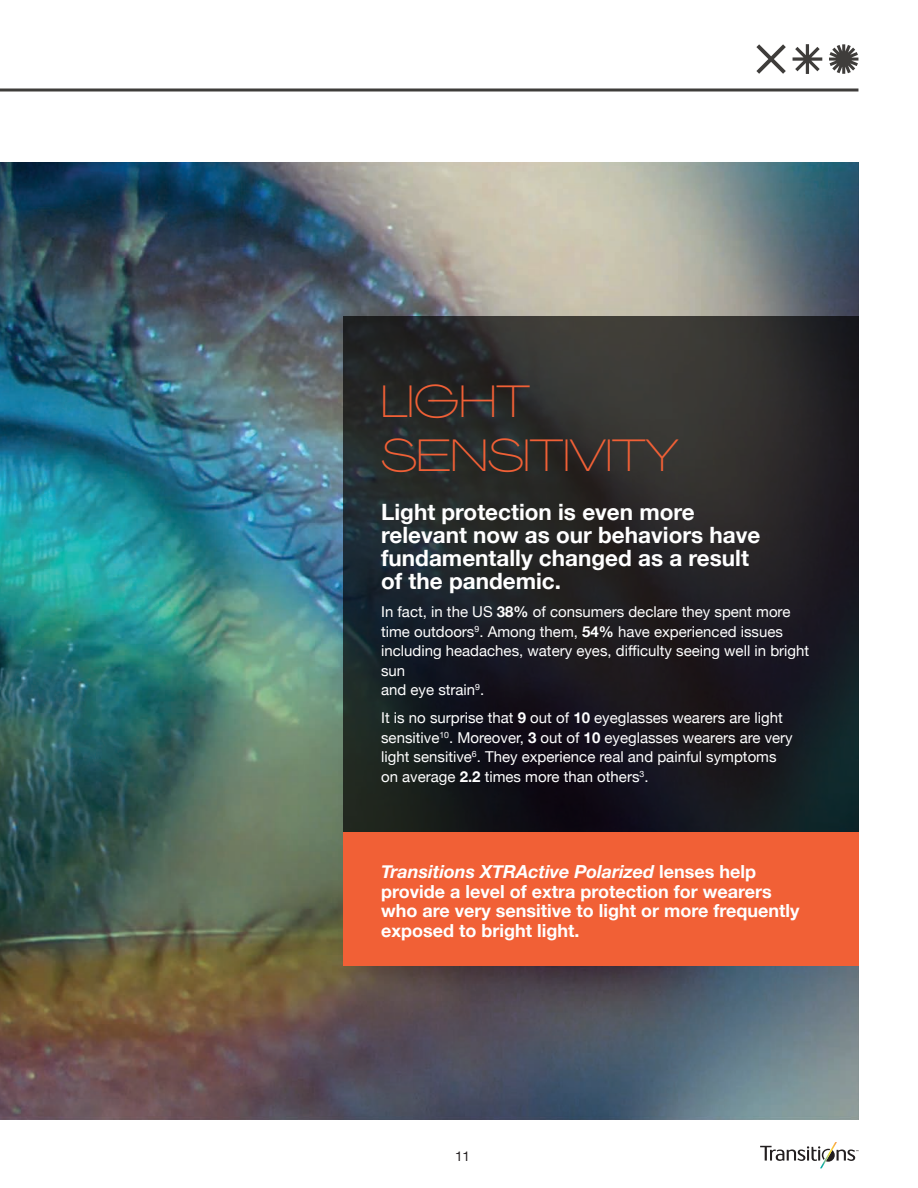
<style>
.page{position:relative;width:918px;height:1188px;background:#fff}
.page>*{position:absolute;margin:0;border:0;box-sizing:border-box;transform-origin:0 0}
.t1{font:45px/54px "Agrandir Variable";color:#f16036}
.t2{font:700 22.5px/23.2px "Helvetica Neue";color:#fff}
.t3{font:700 18px/19.5px "Helvetica Neue";color:#fff}
.t4{font:15px/19.5px "Helvetica Neue";color:#fff}
.t5{font:13.5px "Helvetica Neue";color:#231f20}
.s1{font-weight:700}
.s2{font-style:italic}
</style>
<div class="page">
<img style="left:0;top:162px;width:858px;height:958px">
<div style="left:343px;top:832px;width:515px;height:134px;background:#f16036"></div>
<svg style="left:343px;top:316px;width:515px;height:516px;background:#212225"></svg>
<svg style="left:0;top:88px;width:858px;height:4px;background:#6e6d6b"></svg>
<svg style="left:760px;top:1142px;width:98px;height:26px"></svg>
<svg style="left:756px;top:44px;width:30px;height:30px"></svg>
<svg style="left:793px;top:44px;width:29px;height:30px"></svg>
<svg style="left:829px;top:44px;width:29px;height:30px"></svg>
<h1 class="t1" style="left:381px;top:374px;width:299px">LIGHT<br>SENSITIVITY</h1>
<h2 class="t2" style="left:381px;top:501px;width:381px">Light protection is even more relevant now as our behaviors have fundamentally changed as a result of the pandemic.</h2>
<p class="t4" style="left:381px;top:603px;width:430px">In fact, in the US <span class="s1">38%</span> of consumers declare they spent more time outdoors<sup>9</sup>. Among them, <span class="s1">54%</span> have experienced issues including headaches, watery eyes, difficulty seeing well in bright sun<br>and eye strain<sup>9</sup>.</p>
<p class="t4" style="left:381px;top:709px;width:413px">It is no surprise that <span class="s1">9</span> out of <span class="s1">10</span> eyeglasses wearers are light sensitive<sup>10</sup>. Moreover, <span class="s1">3</span> out of <span class="s1">10</span> eyeglasses wearers are very light sensitive<sup>6</sup>. They experience real and painful symptoms on average <span class="s1">2.2</span> times more than others<sup>3</sup>.</p>
<p class="t3" style="left:381px;top:863px;width:420px"><span class="s2">Transitions XTRActive Polarized</span> lenses help provide a level of extra protection for wearers who are very sensitive to light or more frequently exposed to bright light.</p>
<p class="t5" style="left:455px;top:1146px;width:17px">11</p>
</div>
